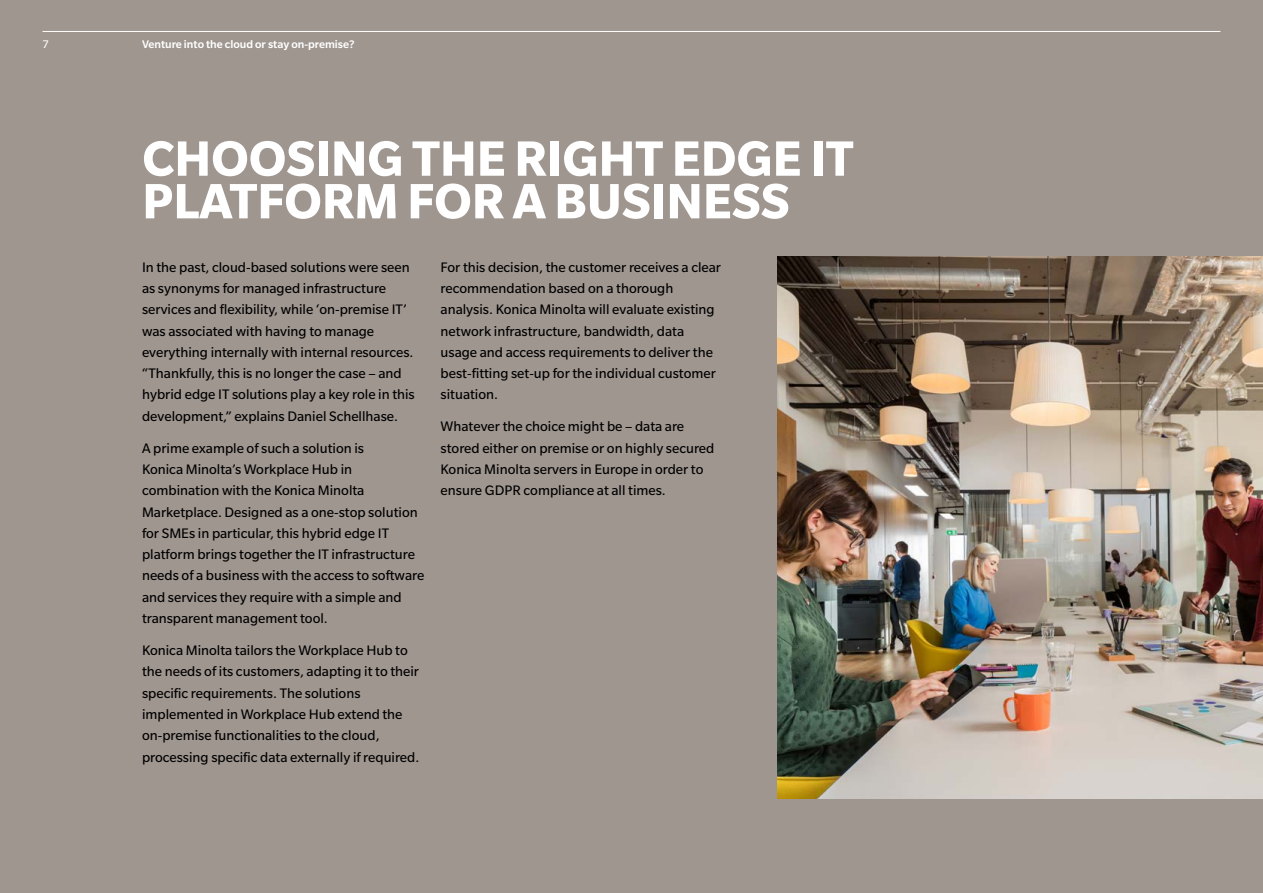
<style>
.page{position:relative;width:1263px;height:893px;background:#9f9690}
.page>*{position:absolute;margin:0;border:0;box-sizing:border-box;transform-origin:0 0}
.t1{font:700 54px/42.6px "Slate Pro";color:#fff}
.t2{font:15px/21.3px "Slate Pro";color:#000}
.t3{font:500 12px "Slate Pro";color:#fff}
.t4{font:12px "Slate Pro";color:#fff}
</style>
<div class="page">
<img style="left:777px;top:256px;width:486px;height:543px">
<hr style="left:43px;top:31px;width:1177px;height:1px;background:#fff">
<p class="t4" style="left:43px;top:38px;width:8px">7</p>
<p class="t3" style="left:142px;top:38px;width:214px">Venture into the cloud or stay on-premise?</p>
<h1 class="t1" style="left:142px;top:136px;width:713px">CHOOSING THE RIGHT EDGE IT<br>PLATFORM FOR A BUSINESS</h1>
<p class="t2" style="left:142px;top:256px;width:274px">In the past, cloud-based solutions were seen as synonyms for managed infrastructure services and flexibility, while ‘on-premise IT’ was associated with having to manage everything internally with internal resources. “Thankfully, this is no longer the case – and hybrid edge IT solutions play a key role in this development,” explains Daniel Schellhase.</p>
<p class="t2" style="left:142px;top:437px;width:284px">A prime example of such a solution is<br>Konica Minolta’s Workplace Hub in combination with the Konica Minolta Marketplace. Designed as a one-stop solution for SMEs in particular, this hybrid edge IT platform brings together the IT infrastructure needs of a business with the access to software and services they require with a simple and transparent management tool.</p>
<p class="t2" style="left:142px;top:639px;width:279px">Konica Minolta tailors the Workplace Hub to the needs of its customers, adapting it to their specific requirements. The solutions implemented in Workplace Hub extend the on-premise functionalities to the cloud, processing specific data externally if required.</p>
<p class="t2" style="left:441px;top:256px;width:282px">For this decision, the customer receives a clear recommendation based on a thorough analysis. Konica Minolta will evaluate existing network infrastructure, bandwidth, data usage and access requirements to deliver the best-fitting set-up for the individual customer situation.</p>
<p class="t2" style="left:441px;top:416px;width:275px">Whatever the choice might be – data are stored either on premise or on highly secured Konica Minolta servers in Europe in order to ensure GDPR compliance at all times.</p>
</div>
